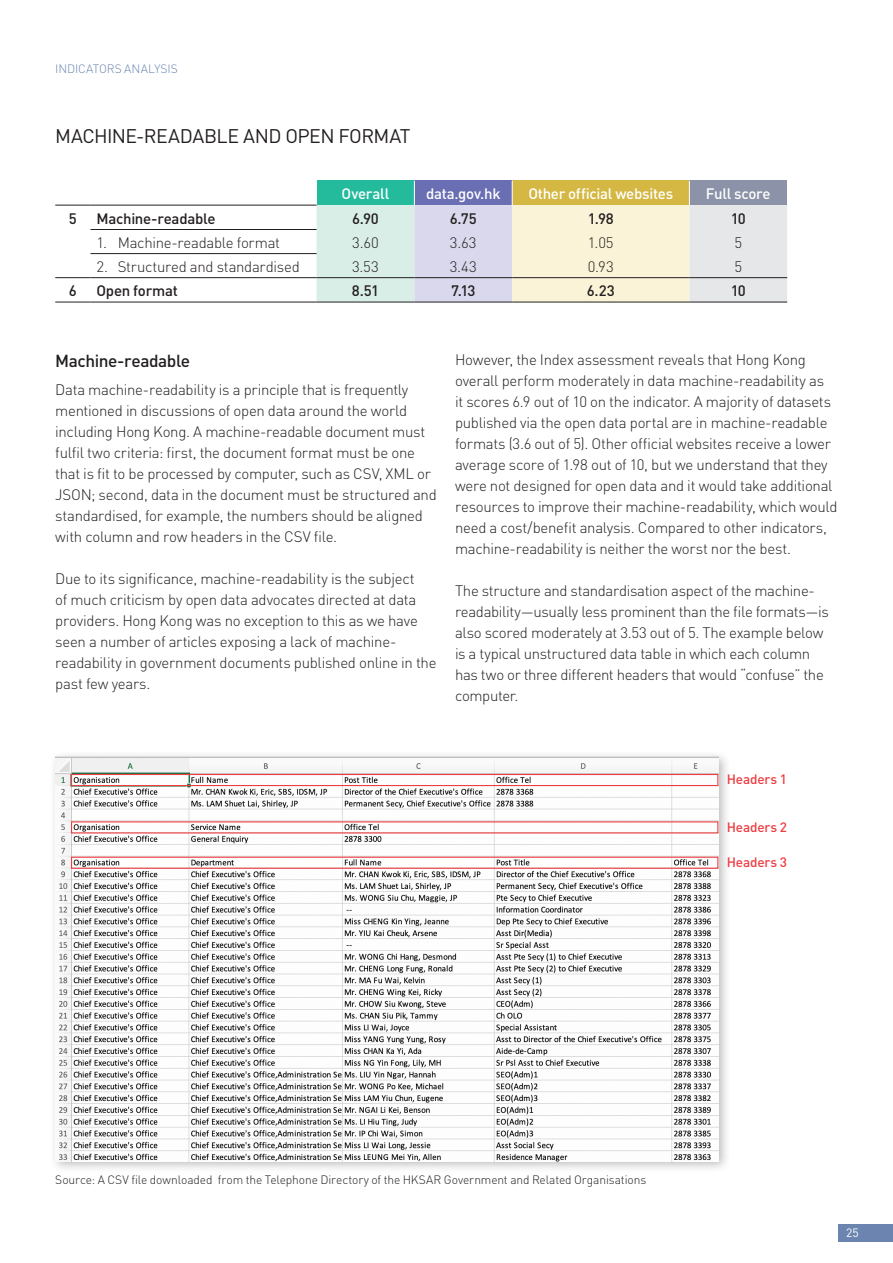
<style>
.page{position:relative;width:893px;height:1263px;background:#fff}
.page>*{position:absolute;margin:0;border:0;box-sizing:border-box;transform-origin:0 0}
.t1{font:19.5px "DIN";letter-spacing:-.03em;color:#231f20}
.t2{font:500 17.25px "DIN";letter-spacing:-.025em;color:#231f20}
.t3{font:300 15px/21px "DIN";letter-spacing:-.02em;color:#231f20}
.t4{font:500 15px "DIN";letter-spacing:-.015em;color:#231f20}
.t5{font:500 15px "DIN";letter-spacing:-.02em;color:#fff}
.t6{font:500 13.5px "DIN";letter-spacing:-.01em;color:#ee3d43}
.t7{font:300 12px "DIN";letter-spacing:-.01em;color:#231f20}
.t8{font:300 12px "DIN";letter-spacing:-.005em;color:#6b85b0}
.t9{font:12px "DIN";color:#fff}
</style>
<div class="page">
<div style="left:839px;top:1225px;width:54px;height:17px;background:#6b85b0"></div>
<hr style="left:55px;top:205px;width:36px;height:1px;background:#231f20">
<hr style="left:91px;top:205px;width:226px;height:1px;background:#231f20">
<hr style="left:91px;top:229px;width:226px;height:1px;background:#231f20">
<hr style="left:91px;top:253px;width:226px;height:1px;background:#231f20">
<hr style="left:55px;top:277px;width:36px;height:1px;background:#231f20">
<hr style="left:91px;top:277px;width:226px;height:1px;background:#231f20">
<hr style="left:55px;top:302px;width:36px;height:1px;background:#231f20">
<hr style="left:91px;top:302px;width:226px;height:1px;background:#231f20">
<hr style="left:317px;top:302px;width:97px;height:1px;background:#231f20">
<hr style="left:414px;top:302px;width:98px;height:1px;background:#231f20">
<hr style="left:512px;top:302px;width:177px;height:1px;background:#231f20">
<hr style="left:689px;top:302px;width:98px;height:1px;background:#231f20">
<svg style="left:317px;top:181px;width:470px;height:121px;background:#d3d9cc"></svg>
<div style="left:49px;top:751px;width:682px;height:423px;background:#231f20;opacity:.3"></div>
<img style="left:55px;top:757px;width:664px;height:404px">
<div style="left:71px;top:774px;width:647px;height:12px;border:1px solid #ee3d43"></div>
<div style="left:71px;top:857px;width:647px;height:12px;border:1px solid #ee3d43"></div>
<p class="t8" style="left:55px;top:62px;width:124px">INDICATORS ANALYSIS</p>
<h1 class="t1" style="left:55px;top:124px;width:357px">MACHINE-READABLE AND OPEN FORMAT</h1>
<p class="t5" style="left:342px;top:184px;width:49px">Overall</p>
<p class="t5" style="left:426px;top:184px;width:76px">data.gov.hk</p>
<p class="t5" style="left:528px;top:184px;width:146px">Other official websites</p>
<p class="t5" style="left:706px;top:184px;width:66px">Full score</p>
<p class="t4" style="left:69px;top:208px;width:9px">5</p>
<p class="t4" style="left:97px;top:208px;width:121px">Machine-readable</p>
<p class="t4" style="left:352px;top:208px;width:28px">6.90</p>
<p class="t4" style="left:450px;top:208px;width:28px">6.75</p>
<p class="t4" style="left:588px;top:208px;width:28px">1.98</p>
<p class="t4" style="left:731px;top:208px;width:17px">10</p>
<p class="t3" style="left:97px;top:232px;width:185px">1. Machine-readable format</p>
<p class="t3" style="left:352px;top:232px;width:28px">3.60</p>
<p class="t3" style="left:450px;top:232px;width:28px">3.63</p>
<p class="t3" style="left:588px;top:232px;width:27px">1.05</p>
<p class="t3" style="left:734px;top:232px;width:9px">5</p>
<p class="t3" style="left:97px;top:256px;width:205px">2. Structured and standardised</p>
<p class="t3" style="left:352px;top:256px;width:28px">3.53</p>
<p class="t3" style="left:450px;top:256px;width:29px">3.43</p>
<p class="t3" style="left:588px;top:256px;width:27px">0.93</p>
<p class="t3" style="left:734px;top:256px;width:9px">5</p>
<p class="t4" style="left:69px;top:281px;width:9px">6</p>
<p class="t4" style="left:97px;top:281px;width:83px">Open format</p>
<p class="t4" style="left:352px;top:281px;width:29px">8.51</p>
<p class="t4" style="left:451px;top:281px;width:26px">7.13</p>
<p class="t4" style="left:587px;top:281px;width:29px">6.23</p>
<p class="t4" style="left:731px;top:281px;width:17px">10</p>
<p class="t2" style="left:55px;top:350px;width:137px">Machine-readable</p>
<p class="t3" style="left:55px;top:378px;width:383px">Data machine-readability is a principle that is frequently mentioned in discussions of open data around the world including Hong Kong. A machine-readable document must fulfil two criteria: first, the document format must be one that is fit to be processed by computer, such as CSV, XML or JSON; second, data in the document must be structured and standardised, for example, the numbers should be aligned with column and row headers in the CSV file.</p>
<p class="t3" style="left:55px;top:567px;width:383px">Due to its significance, machine-readability is the subject<br>of much criticism by open data advocates directed at data providers. Hong Kong was no exception to this as we have seen a number of articles exposing a lack of machine&shy;readability in government documents published online in the past few years.</p>
<p class="t3" style="left:455px;top:349px;width:384px">However, the Index assessment reveals that Hong Kong overall perform moderately in data machine-readability as<br>it scores 6.9 out of 10 on the indicator. A majority of datasets published via the open data portal are in machine-readable formats (3.6 out of 5). Other official websites receive a lower average score of 1.98 out of 10, but we understand that they were not designed for open data and it would take additional resources to improve their machine-readability, which would need a cost/benefit analysis. Compared to other indicators, machine-readability is neither the worst nor the best.</p>
<p class="t3" style="left:455px;top:580px;width:375px">The structure and standardisation aspect of the machine&shy;readability—usually less prominent than the file formats—is also scored moderately at 3.53 out of 5. The example below is a typical unstructured data table in which each column has two or three different headers that would “confuse” the computer.</p>
<p class="t6" style="left:727px;top:771px;width:62px">Headers 1</p>
<p class="t6" style="left:727px;top:818px;width:62px">Headers 2</p>
<p class="t6" style="left:727px;top:854px;width:62px">Headers 3</p>
<p class="t7" style="left:55px;top:1172px;width:592px">Source: A CSV file downloaded from the Telephone Directory of the HKSAR Government and Related Organisations</p>
<p class="t9" style="left:846px;top:1225px;width:14px">25</p>
</div>
